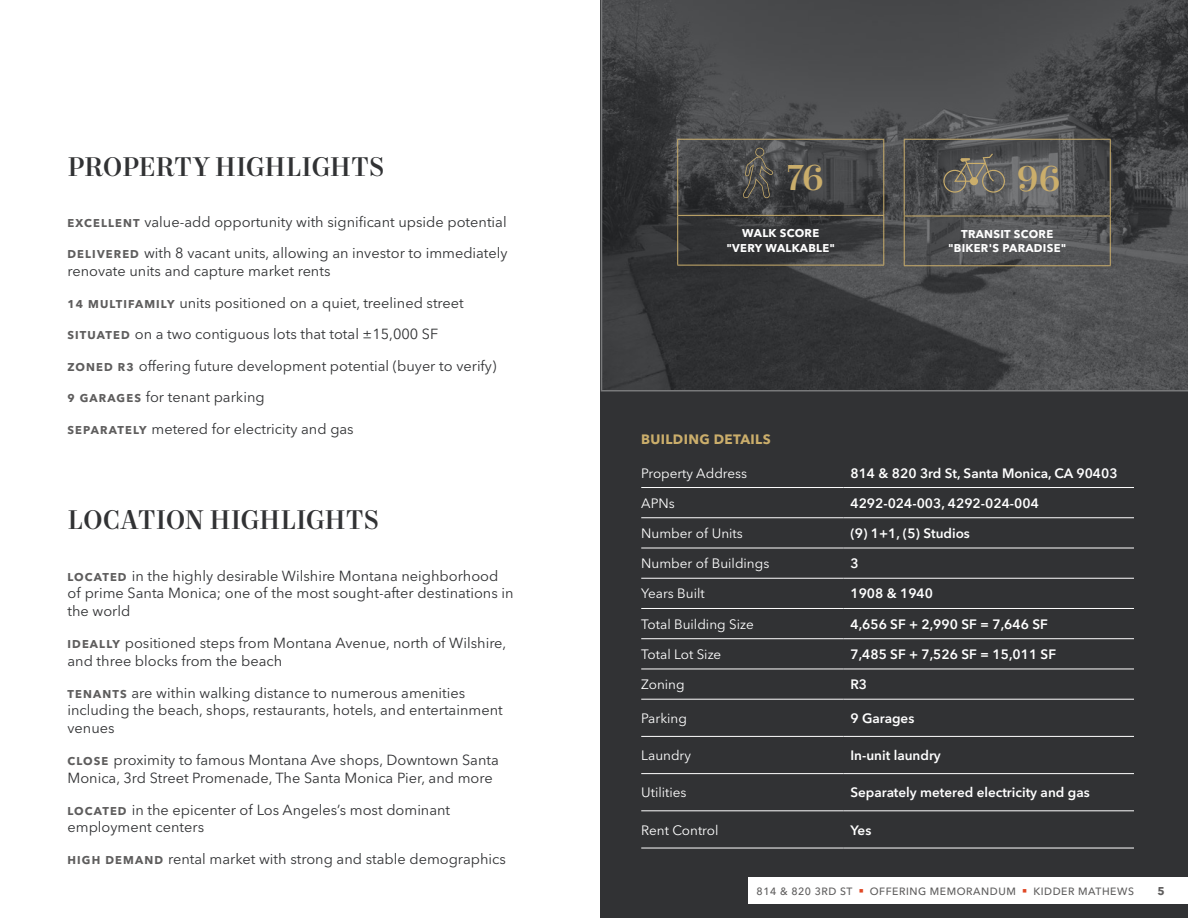
<style>
.page{position:relative;width:1188px;height:918px;background:#fff}
.page>*{position:absolute;margin:0;border:0;box-sizing:border-box;transform-origin:0 0}
.Proposal_Stat_Data{font:500 36px "Mort Modern 09";color:#cbae6b}
.Headline_-_Level_2{font:500 27px "Mort Modern 09";letter-spacing:-.01em;color:#313234}
.Bullets_-_Level_1{font:14.55px/18px "Avenir Next LT Pro";color:#313234}
.Table_Input_Emphasis{font:600 13.5px "Avenir Next LT Pro";color:#fff}
.Table_Input_-_White{font:13.5px "Avenir Next LT Pro";color:#fff}
.Table_Title_-_Gold{font:700 13.5px "Avenir Next LT Pro";letter-spacing:.025em;color:#cbae6b}
.Proposal_Stat_Label{font:700 11.25px/14.2px "Avenir Next LT Pro";letter-spacing:.025em;color:#fff;text-align:center}
.t1{font:700 11.25px "Avenir Next LT Pro";color:#5e5d5d}
.t2{font:500 10.5px "Avenir Next LT Pro";letter-spacing:.05em;color:#5e5d5d}
.s1{font-weight:700;font-size:11.25px;color:#5e5d5d}
.s2{color:#e04825}
</style>
<div class="page">
<svg style="left:601px;top:0;width:587px;height:392px;background:#444547"></svg>
<div style="left:601px;top:393px;width:587px;height:525px;background:#313234"></div>
<hr style="left:641px;top:487px;width:203px;height:1px;background:#fff">
<hr style="left:844px;top:487px;width:290px;height:1px;background:#fff">
<hr style="left:641px;top:517px;width:203px;height:1px;background:#fff">
<hr style="left:844px;top:517px;width:290px;height:1px;background:#fff">
<hr style="left:641px;top:548px;width:203px;height:1px;background:#fff">
<hr style="left:844px;top:548px;width:290px;height:1px;background:#fff">
<hr style="left:641px;top:578px;width:203px;height:1px;background:#fff">
<hr style="left:844px;top:578px;width:290px;height:1px;background:#fff">
<hr style="left:641px;top:608px;width:203px;height:1px;background:#fff">
<hr style="left:844px;top:608px;width:290px;height:1px;background:#fff">
<hr style="left:641px;top:638px;width:203px;height:1px;background:#fff">
<hr style="left:844px;top:638px;width:290px;height:1px;background:#fff">
<hr style="left:641px;top:669px;width:203px;height:1px;background:#fff">
<hr style="left:844px;top:669px;width:290px;height:1px;background:#fff">
<hr style="left:641px;top:699px;width:203px;height:1px;background:#fff">
<hr style="left:844px;top:699px;width:290px;height:1px;background:#fff">
<hr style="left:641px;top:736px;width:203px;height:1px;background:#fff">
<hr style="left:844px;top:736px;width:290px;height:1px;background:#fff">
<hr style="left:641px;top:773px;width:203px;height:1px;background:#fff">
<hr style="left:844px;top:773px;width:290px;height:1px;background:#fff">
<hr style="left:641px;top:810px;width:203px;height:1px;background:#fff">
<hr style="left:844px;top:810px;width:290px;height:1px;background:#fff">
<hr style="left:641px;top:848px;width:203px;height:1px;background:#fff">
<hr style="left:844px;top:848px;width:290px;height:1px;background:#fff">
<hr style="left:677px;top:139px;width:207px;height:1px;background:#cbae6b">
<hr style="left:677px;top:140px;width:1px;height:75px;background:#cbae6b">
<hr style="left:883px;top:140px;width:1px;height:75px;background:#cbae6b">
<hr style="left:677px;top:215px;width:207px;height:1px;background:#cbae6b">
<hr style="left:677px;top:216px;width:1px;height:49px;background:#cbae6b">
<hr style="left:883px;top:216px;width:1px;height:49px;background:#cbae6b">
<hr style="left:677px;top:265px;width:207px;height:1px;background:#cbae6b">
<hr style="left:904px;top:139px;width:207px;height:1px;background:#cbae6b">
<hr style="left:904px;top:140px;width:1px;height:76px;background:#cbae6b">
<hr style="left:1110px;top:140px;width:1px;height:76px;background:#cbae6b">
<hr style="left:904px;top:216px;width:207px;height:1px;background:#cbae6b">
<hr style="left:904px;top:216px;width:1px;height:49px;background:#cbae6b">
<hr style="left:1110px;top:216px;width:1px;height:49px;background:#cbae6b">
<hr style="left:904px;top:265px;width:207px;height:1px;background:#cbae6b">
<svg style="left:943px;top:154px;width:62px;height:39px;background:#6b675e"></svg>
<svg style="left:743px;top:148px;width:30px;height:50px"></svg>
<div style="left:748px;top:878px;width:440px;height:26px;background:#fff"></div>
<p class="Headline_-_Level_2" style="left:68px;top:150px;width:318px">PROPERTY HIGHLIGHTS</p>
<p class="Bullets_-_Level_1" style="left:68px;top:213px;width:441px"><span class="s1">EXCELLENT</span> value-add opportunity with significant upside potential</p>
<p class="Bullets_-_Level_1" style="left:67px;top:244px;width:442px"><span class="s1">DELIVERED</span> with 8 vacant units, allowing an investor to immediately renovate units and capture market rents</p>
<p class="Bullets_-_Level_1" style="left:68px;top:294px;width:398px"><span class="s1">14 MULTIFAMILY</span> units positioned on a quiet, treelined street</p>
<p class="Bullets_-_Level_1" style="left:68px;top:325px;width:372px"><span class="s1">SITUATED</span> on a two contiguous lots that total ±15,000 SF</p>
<p class="Bullets_-_Level_1" style="left:68px;top:357px;width:430px"><span class="s1">ZONED R3</span> offering future development potential (buyer to verify)</p>
<p class="Bullets_-_Level_1" style="left:68px;top:388px;width:199px"><span class="s1">9 GARAGES</span> for tenant parking</p>
<p class="Bullets_-_Level_1" style="left:68px;top:420px;width:288px"><span class="s1">SEPARATELY</span> metered for electricity and gas</p>
<p class="Headline_-_Level_2" style="left:68px;top:503px;width:313px">LOCATION HIGHLIGHTS</p>
<p class="Bullets_-_Level_1" style="left:68px;top:566px;width:448px"><span class="s1">LOCATED</span> in the highly desirable Wilshire Montana neighborhood of prime Santa Monica; one of the most sought-after destinations in the world</p>
<p class="Bullets_-_Level_1" style="left:67px;top:634px;width:440px"><span class="s1">IDEALLY</span> positioned steps from Montana Avenue, north of Wilshire, and three blocks from the beach</p>
<p class="Bullets_-_Level_1" style="left:68px;top:683px;width:437px"><span class="s1">TENANTS</span> are within walking distance to numerous amenities including the beach, shops, restaurants, hotels, and entertainment venues</p>
<p class="Bullets_-_Level_1" style="left:68px;top:751px;width:433px"><span class="s1">CLOSE</span> proximity to famous Montana Ave shops, Downtown Santa<br>Monica, 3rd Street Promenade, The Santa Monica Pier, and more</p>
<p class="Bullets_-_Level_1" style="left:68px;top:800px;width:384px"><span class="s1">LOCATED</span> in the epicenter of Los Angeles’s most dominant employment centers</p>
<p class="Bullets_-_Level_1" style="left:68px;top:850px;width:440px"><span class="s1">HIGH DEMAND</span> rental market with strong and stable demographics</p>
<p class="Proposal_Stat_Data" style="left:787px;top:155px;width:39px">76</p>
<p class="Proposal_Stat_Label" style="left:742px;top:226px;width:78px">WALK SCORE</p>
<p class="Proposal_Stat_Label" style="left:726px;top:240px;width:110px">"VERY WALKABLE"</p>
<p class="Proposal_Stat_Data" style="left:1017px;top:156px;width:45px">96</p>
<p class="Proposal_Stat_Label" style="left:948px;top:227px;width:120px">TRANSIT SCORE "BIKER'S PARADISE"</p>
<p class="Table_Title_-_Gold" style="left:641px;top:431px;width:131px">BUILDING DETAILS</p>
<p class="Table_Input_-_White" style="left:641px;top:465px;width:108px">Property Address</p>
<p class="Table_Input_Emphasis" style="left:850px;top:465px;width:269px">814 &amp; 820 3rd St, Santa Monica, CA 90403</p>
<p class="Table_Input_-_White" style="left:641px;top:495px;width:35px">APNs</p>
<p class="Table_Input_Emphasis" style="left:850px;top:495px;width:190px">4292-024-003, 4292-024-004</p>
<p class="Table_Input_-_White" style="left:641px;top:525px;width:103px">Number of Units</p>
<p class="Table_Input_Emphasis" style="left:850px;top:525px;width:121px">(9) 1+1, (5) Studios</p>
<p class="Table_Input_-_White" style="left:641px;top:555px;width:130px">Number of Buildings</p>
<p class="Table_Input_Emphasis" style="left:850px;top:555px;width:10px">3</p>
<p class="Table_Input_-_White" style="left:641px;top:586px;width:65px">Years Built</p>
<p class="Table_Input_Emphasis" style="left:850px;top:586px;width:84px">1908 &amp; 1940</p>
<p class="Table_Input_-_White" style="left:641px;top:616px;width:114px">Total Building Size</p>
<p class="Table_Input_Emphasis" style="left:850px;top:616px;width:199px">4,656 SF + 2,990 SF = 7,646 SF</p>
<p class="Table_Input_-_White" style="left:641px;top:646px;width:82px">Total Lot Size</p>
<p class="Table_Input_Emphasis" style="left:850px;top:646px;width:207px">7,485 SF + 7,526 SF = 15,011 SF</p>
<p class="Table_Input_-_White" style="left:641px;top:676px;width:45px">Zoning</p>
<p class="Table_Input_Emphasis" style="left:850px;top:676px;width:18px">R3</p>
<p class="Table_Input_-_White" style="left:641px;top:710px;width:47px">Parking</p>
<p class="Table_Input_Emphasis" style="left:850px;top:710px;width:65px">9 Garages</p>
<p class="Table_Input_-_White" style="left:641px;top:747px;width:51px">Laundry</p>
<p class="Table_Input_Emphasis" style="left:850px;top:747px;width:92px">In-unit laundry</p>
<p class="Table_Input_-_White" style="left:641px;top:785px;width:47px">Utilities</p>
<p class="Table_Input_Emphasis" style="left:850px;top:784px;width:241px">Separately metered electricity and gas</p>
<p class="Table_Input_-_White" style="left:641px;top:822px;width:79px">Rent Control</p>
<p class="Table_Input_Emphasis" style="left:850px;top:822px;width:22px">Yes</p>
<p class="t2" style="left:757px;top:885px;width:379px">814 &amp; 820 3RD ST <span class="s2">■</span> OFFERING MEMORANDUM <span class="s2">■</span> KIDDER MATHEWS</p>
<p class="t2" style="left:729px;top:885px;width:125px">APARTMENT BUILDING</p>
<p class="t1" style="left:1151px;top:885px;width:15px">55</p>
</div>
